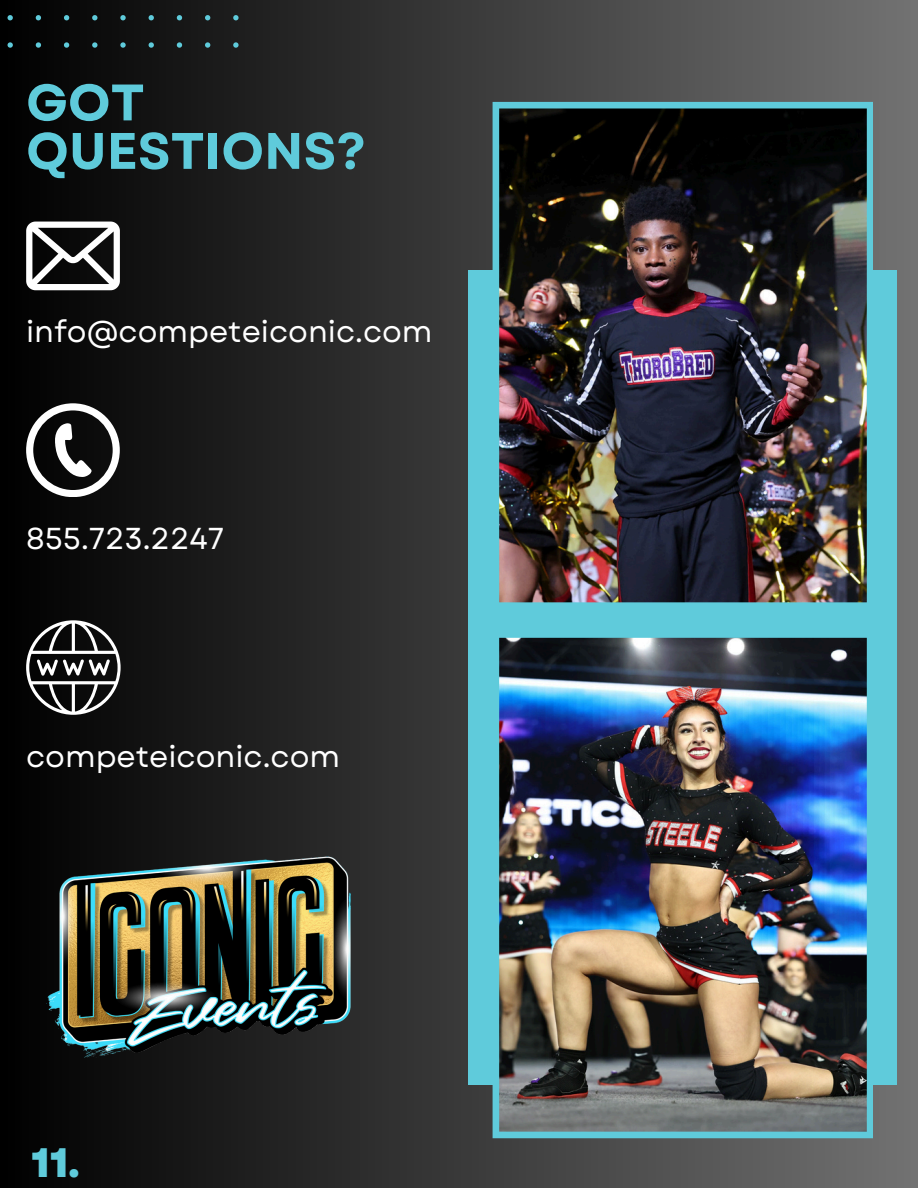
<style>
.page{position:relative;width:918px;height:1188px;background:#fff}
.page>*{position:absolute;margin:0;border:0;box-sizing:border-box;transform-origin:0 0}
.t1{font:700 51.3px/48.4px "Garet";color:#5fcbdb}
.t2{font:800 41.1px "Garet";color:#5fcbdb}
.t3{font:30.3px "Garet";color:#fff}
</style>
<div class="page">
<div style="left:0;top:0;width:918px;height:1188px;background:linear-gradient(to right,#000,#727373)"></div>
<div style="left:469px;top:270px;width:428px;height:815px;background:#5fcbdb"></div>
<img style="left:493px;top:102px;width:380px;height:501px">
<svg style="left:0;top:0;width:239px;height:48px;background:#111515"></svg>
<img style="left:46px;top:835px;width:317px;height:223px">
<img style="left:493px;top:637px;width:380px;height:501px">
<svg style="left:26px;top:222px;width:94px;height:68px"></svg>
<svg style="left:26px;top:403px;width:94px;height:94px"></svg>
<svg style="left:26px;top:620px;width:95px;height:95px"></svg>
<p class="t1" style="left:26px;top:78px;width:341px">GOT<br>QUESTIONS?</p>
<p class="t3" style="left:26px;top:310px;width:408px">info@competeiconic.com</p>
<p class="t3" style="left:26px;top:517px;width:200px">855.723.2247</p>
<p class="t3" style="left:26px;top:734px;width:315px">competeiconic.com</p>
<p class="t2" style="left:32px;top:1133px;width:50px">11.</p>
</div>
